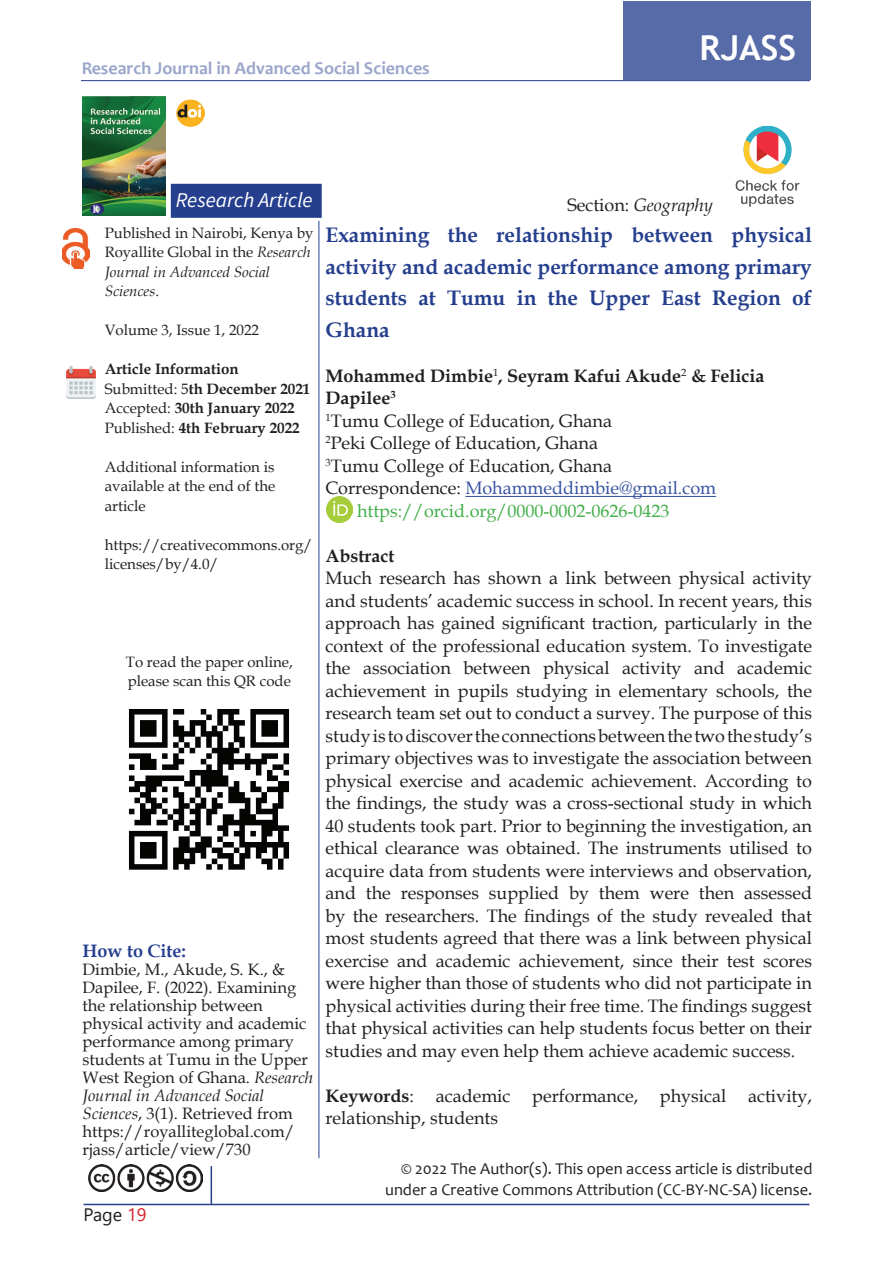
<style>
.page{position:relative;width:893px;height:1263px;background:#fff}
.page>*{position:absolute;margin:0;border:0;box-sizing:border-box;transform-origin:0 0}
.t1{font:700 34.5px "Trebuchet MS";color:#fff}
.t2{font:700 21px/31.5px "Book Antiqua";color:#253f8e;text-align:justify}
.t3{font:italic 21px "Source Sans Variable";letter-spacing:.02em;color:#fff}
.t4{font:18px/22.5px "Book Antiqua";color:#231f20;text-align:justify}
.t5{font:700 18px "Book Antiqua";color:#231f20}
.t6{font:700 18px "Candara";color:#253f8e}
.t7{font:18px "Book Antiqua";color:#3853a3}
.t8{font:18px "Book Antiqua";color:#40ae49}
.t9{font:italic 18px "Book Antiqua";color:#231f20}
.t10{font:700 18px "Book Antiqua";color:#253f8e}
.t11{font:18px "Segoe UI";color:#231f20}
.t12{font:16.5px/18px "Book Antiqua";color:#231f20}
.t13{font:16.5px/21px "Candara";color:#231f20;text-align:right}
.t14{font:15px/19.5px "Book Antiqua";color:#231f20}
.t15{font:700 15px/19.5px "Book Antiqua";color:#231f20}
.s1{font-style:normal}
.s2{font-style:italic}
.s3{font-weight:400}
.s4{color:#d1232a}
.s5{color:#231f20}
.s6{font-weight:700}
</style>
<div class="page">
<hr style="left:84px;top:1204px;width:725px;height:1px;background:#253f8e">
<hr style="left:81px;top:80px;width:729px;height:1px;background:#253f8e">
<hr style="left:465px;top:496px;width:251px;height:1px;background:#3853a3">
<img style="left:66px;top:366px;width:30px;height:33px">
<img style="left:735px;top:125px;width:65px;height:82px">
<img style="left:62px;top:228px;width:28px;height:40px">
<img style="left:83px;top:96px;width:82px;height:119px">
<div style="left:623px;top:2px;width:188px;height:78px;background:#576ba8"></div>
<hr style="left:319px;top:221px;width:1px;height:937px;background:#253f8e">
<div style="left:171px;top:184px;width:151px;height:34px;background:#253f8e;border:2px solid #253f8e"></div>
<img style="left:88px;top:1164px;width:115px;height:28px">
<hr style="left:211px;top:1166px;width:1px;height:38px;background:#253f8e">
<img style="left:177px;top:99px;width:28px;height:28px">
<img style="left:128px;top:709px;width:162px;height:161px">
<img style="left:327px;top:497px;width:26px;height:25px">
<p class="t6" style="left:81px;top:57px;width:350px">Research Journal in Advanced Social Sciences</p>
<p class="t3" style="left:176px;top:187px;width:138px">Research Article</p>
<h1 class="t1" style="left:700px;top:26px;width:98px">RJASS</h1>
<p class="t9" style="left:567px;top:192px;width:147px"><span class="s1">Section:</span> Geography</p>
<p class="t14" style="left:105px;top:222px;width:210px">Published in Nairobi, Kenya by<br>Royallite Global in the <span class="s2">Research<br>Journal in Advanced Social<br>Sciences</span>.</p>
<p class="t14" style="left:105px;top:320px;width:156px">Volume 3, Issue 1, 2022</p>
<p class="t15" style="left:105px;top:359px;width:207px">Article Information<br><span class="s3">Submitted: 5</span>th December 2021<br><span class="s3">Accepted:</span> 30th January 2022<br><span class="s3">Published:</span> 4th February 2022</p>
<p class="t14" style="left:105px;top:456px;width:172px;text-align:justify">Additional information is available at the end of the article</p>
<p class="t14" style="left:105px;top:534px;width:209px">https://creativecommons.org/ licenses/by/4.0/</p>
<p class="t14" style="left:126px;top:651px;width:168px">To read the paper online, please scan this QR code</p>
<p class="t10" style="left:82px;top:939px;width:105px">How to Cite:</p>
<p class="t12" style="left:82px;top:960px;width:232px">Dimbie, M., Akude, S. K., &amp;<br>Dapilee, F. (2022). Examining the relationship between physical activity and academic performance among primary students at Tumu in the Upper<br>West Region of Ghana. <span class="s2">Research<br>Journal in Advanced Social<br>Sciences</span>, 3(1). Retrieved from https://royalliteglobal.com/ rjass/article/view/730</p>
<p class="t11" style="left:84px;top:1198px;width:64px">Page <span class="s4">19</span></p>
<p class="t2" style="left:325px;top:219px;width:488px">Examining the relationship between physical activity and academic performance among primary students at Tumu in the Upper East Region of Ghana</p>
<p class="t5" style="left:325px;top:363px;width:440px">Mohammed Dimbie<sup>1</sup>, Seyram Kafui Akude<sup>2</sup> &amp; Felicia</p>
<p class="t5" style="left:325px;top:386px;width:72px">Dapilee<sup>3</sup></p>
<p class="t4" style="left:325px;top:409px;width:288px"><sup>1</sup>Tumu College of Education, Ghana</p>
<p class="t4" style="left:325px;top:431px;width:274px"><sup>2</sup>Peki College of Education, Ghana</p>
<p class="t4" style="left:325px;top:454px;width:288px"><sup>3</sup>Tumu College of Education, Ghana</p>
<p class="t7" style="left:326px;top:475px;width:392px"><span class="s5">Correspondence:</span> Mohammeddimbie@gmail.com</p>
<p class="t8" style="left:357px;top:498px;width:314px">https://orcid.org/0000-0002-0626-0423</p>
<p class="t5" style="left:326px;top:543px;width:70px">Abstract</p>
<p class="t4" style="left:326px;top:566px;width:488px">Much research has shown a link between physical activity and students’ academic success in school. In recent years, this approach has gained significant traction, particularly in the context of the professional education system. To investigate the association between physical activity and academic achievement in pupils studying in elementary schools, the research team set out to conduct a survey. The purpose of this study is to discover the connections between the two the study’s primary objectives was to investigate the association between physical exercise and academic achievement. According to the findings, the study was a cross-sectional study in which 40 students took part. Prior to beginning the investigation, an ethical clearance was obtained. The instruments utilised to acquire data from students were interviews and observation, and the responses supplied by them were then assessed by the researchers. The findings of the study revealed that most students agreed that there was a link between physical exercise and academic achievement, since their test scores were higher than those of students who did not participate in physical activities during their free time. The findings suggest that physical activities can help students focus better on their studies and may even help them achieve academic success.</p>
<p class="t4" style="left:326px;top:1084px;width:488px"><span class="s6">Keywords</span>: academic performance, physical activity, relationship, students</p>
<p class="t13" style="left:385px;top:1158px;width:429px">© 2022 The Author(s). This open access article is distributed under a Creative Commons Attribution (CC-BY-NC-SA) license.</p>
</div>
